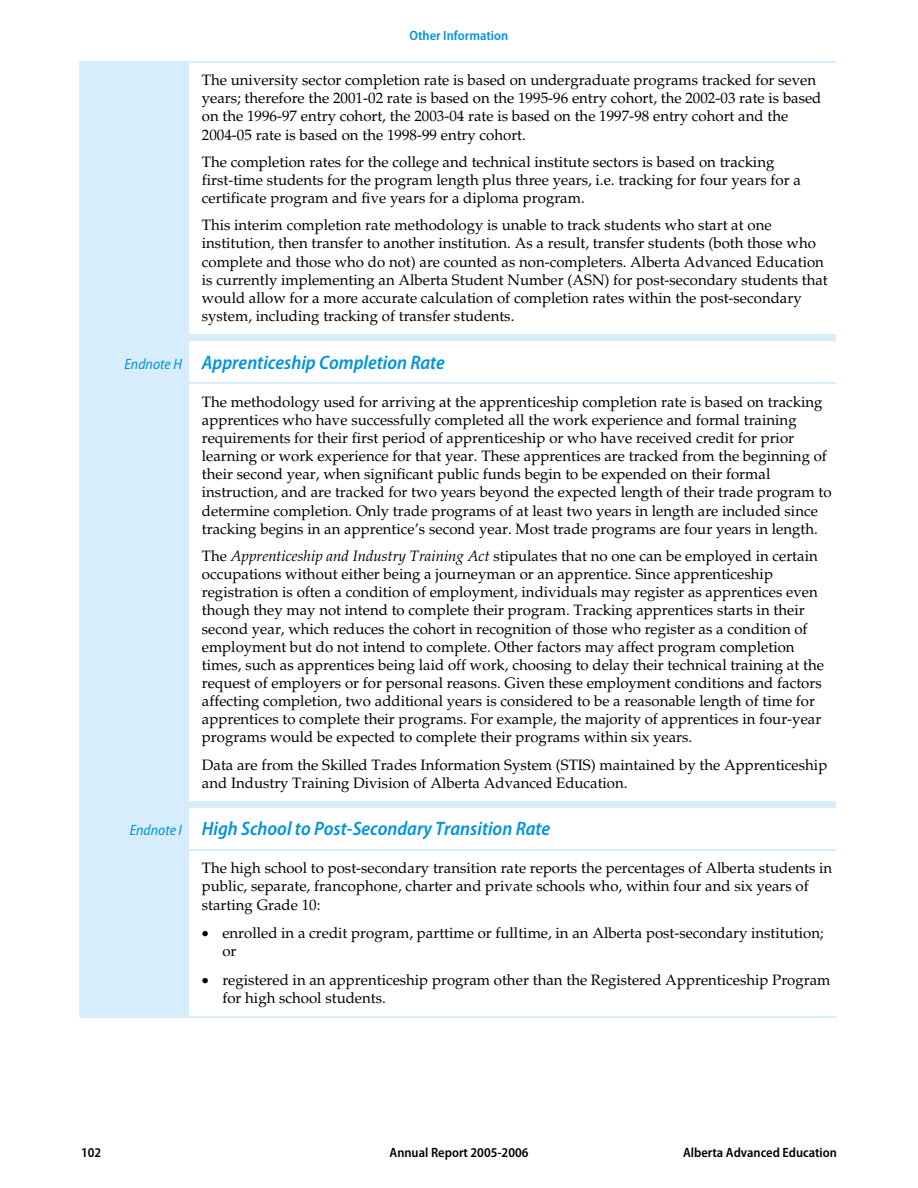
<style>
.page{position:relative;width:918px;height:1188px;background:#fff}
.page>*{position:absolute;margin:0;border:0;box-sizing:border-box;transform-origin:0 0}
.t1{font:italic 600 semi-condensed 19.5px "Myriad Pro";color:#0093dd}
.t2{font:15px/18.1px "Palatino";color:#000}
.t3{font:600 semi-condensed 13.5px "Myriad Pro";color:#000}
.t4{font:600 semi-condensed 13.5px "Myriad Pro";color:#0093dd}
.s1{font-weight:400;font-size:15px}
.s2{font-style:italic}
</style>
<div class="page">
<div style="left:81px;top:62px;width:107px;height:272px;background:#d7edfb"></div>
<hr style="left:80px;top:61px;width:108px;height:1px;background:#d7edfb">
<svg style="left:188px;top:61px;width:14px;height:1px"></svg>
<hr style="left:202px;top:61px;width:634px;height:1px;background:#d7edfb">
<hr style="left:80px;top:62px;width:1px;height:272px;background:#d7edfb">
<div style="left:81px;top:341px;width:107px;height:42px;background:#d7edfb"></div>
<div style="left:80px;top:334px;width:128px;height:7px;background:#d7edfb"></div>
<div style="left:208px;top:334px;width:628px;height:7px;background:#d7edfb"></div>
<hr style="left:80px;top:341px;width:1px;height:42px;background:#d7edfb">
<div style="left:81px;top:384px;width:107px;height:417px;background:#d7edfb"></div>
<hr style="left:81px;top:383px;width:107px;height:1px;background:#d7edfb">
<svg style="left:188px;top:383px;width:14px;height:1px"></svg>
<hr style="left:202px;top:383px;width:634px;height:1px;background:#d7edfb">
<hr style="left:80px;top:384px;width:1px;height:417px;background:#d7edfb">
<div style="left:81px;top:808px;width:107px;height:41px;background:#d7edfb"></div>
<div style="left:80px;top:801px;width:128px;height:7px;background:#d7edfb"></div>
<div style="left:208px;top:801px;width:628px;height:7px;background:#d7edfb"></div>
<hr style="left:80px;top:808px;width:1px;height:41px;background:#d7edfb">
<div style="left:81px;top:850px;width:107px;height:166px;background:#d7edfb"></div>
<hr style="left:81px;top:849px;width:107px;height:1px;background:#d7edfb">
<svg style="left:188px;top:849px;width:14px;height:1px"></svg>
<hr style="left:202px;top:849px;width:634px;height:1px;background:#d7edfb">
<hr style="left:80px;top:850px;width:1px;height:167px;background:#d7edfb">
<hr style="left:80px;top:1016px;width:108px;height:1px;background:#d7edfb">
<svg style="left:188px;top:1016px;width:13px;height:1px"></svg>
<hr style="left:201px;top:1016px;width:635px;height:1px;background:#d7edfb">
<p class="t4" style="left:410px;top:27px;width:100px">Other Information</p>
<p class="t2" style="left:202px;top:73px;width:621px">The university sector completion rate is based on undergraduate programs tracked for seven years; therefore the 2001-02 rate is based on the 1995-96 entry cohort, the 2002-03 rate is based on the 1996-97 entry cohort, the 2003-04 rate is based on the 1997-98 entry cohort and the 2004-05 rate is based on the 1998-99 entry cohort.</p>
<p class="t2" style="left:202px;top:154px;width:601px">The completion rates for the college and technical institute sectors is based on tracking first-time students for the program length plus three years, i.e. tracking for four years for a certificate program and five years for a diploma program.</p>
<p class="t2" style="left:202px;top:218px;width:627px">This interim completion rate methodology is unable to track students who start at one institution, then transfer to another institution. As a result, transfer students (both those who complete and those who do not) are counted as non-completers. Alberta Advanced Education is currently implementing an Alberta Student Number (ASN) for post-secondary students that would allow for a more accurate calculation of completion rates within the post-secondary system, including tracking of transfer students.</p>
<h1 class="t1" style="left:124px;top:355px;width:322px"><span class="s1">Endnote H</span> Apprenticeship Completion Rate</h1>
<p class="t2" style="left:202px;top:394px;width:631px">The methodology used for arriving at the apprenticeship completion rate is based on tracking apprentices who have successfully completed all the work experience and formal training requirements for their first period of apprenticeship or who have received credit for prior learning or work experience for that year. These apprentices are tracked from the beginning of their second year, when significant public funds begin to be expended on their formal instruction, and are tracked for two years beyond the expected length of their trade program to determine completion. Only trade programs of at least two years in length are included since tracking begins in an apprentice’s second year. Most trade programs are four years in length.</p>
<p class="t2" style="left:202px;top:548px;width:624px">The <span class="s2">Apprenticeship and Industry Training Act</span> stipulates that no one can be employed in certain occupations without either being a journeyman or an apprentice. Since apprenticeship registration is often a condition of employment, individuals may register as apprentices even though they may not intend to complete their program. Tracking apprentices starts in their second year, which reduces the cohort in recognition of those who register as a condition of employment but do not intend to complete. Other factors may affect program completion times, such as apprentices being laid off work, choosing to delay their technical training at the request of employers or for personal reasons. Given these employment conditions and factors affecting completion, two additional years is considered to be a reasonable length of time for apprentices to complete their programs. For example, the majority of apprentices in four-year programs would be expected to complete their programs within six years.</p>
<p class="t2" style="left:202px;top:757px;width:627px">Data are from the Skilled Trades Information System (STIS) maintained by the Apprenticeship and Industry Training Division of Alberta Advanced Education.</p>
<h1 class="t1" style="left:130px;top:822px;width:422px"><span class="s1">Endnote I</span> High School to Post-Secondary Transition Rate</h1>
<p class="t2" style="left:202px;top:861px;width:632px">The high school to post-secondary transition rate reports the percentages of Alberta students in public, separate, francophone, charter and private schools who, within four and six years of starting Grade 10:</p>
<p class="t2" style="left:222px;top:926px;width:603px;text-indent:-21px">• enrolled in a credit program, parttime or fulltime, in an Alberta post-secondary institution; or</p>
<p class="t2" style="left:222px;top:972px;width:610px;text-indent:-21px">• registered in an apprenticeship program other than the Registered Apprenticeship Program for high school students.</p>
<p class="t3" style="left:81px;top:1145px;width:22px">102</p>
<p class="t3" style="left:390px;top:1145px;width:140px">Annual Report 2005-2006</p>
<p class="t3" style="left:683px;top:1145px;width:155px">Alberta Advanced Education</p>
</div>
